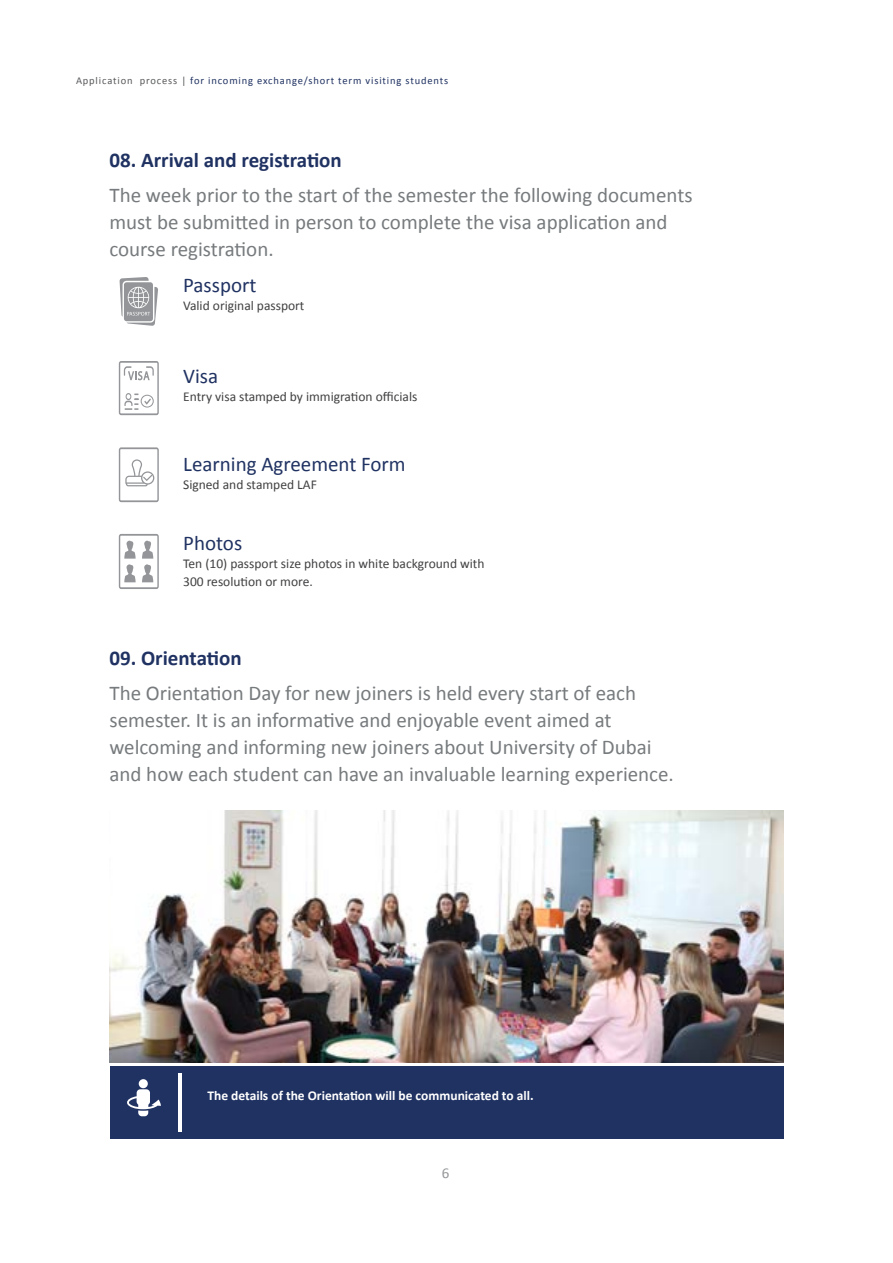
<style>
.page{position:relative;width:893px;height:1263px;background:#fff}
.page>*{position:absolute;margin:0;border:0;box-sizing:border-box;transform-origin:0 0}
.t1{font:21px/27px "Calibri";color:#777b7d}
.t2{font:21px "Calibri";color:#203262}
.t3{font:700 21px "Calibri";color:#203262}
.t4{font:15px "Calibri";color:#939598}
.t5{font:13.5px/18px "Calibri";color:#414042}
.t6{font:700 13.5px "Calibri";color:#fff}
.t7{font:10.5px "Calibri";letter-spacing:.08em;color:#203262}
.s1{color:#58595b}
</style>
<div class="page">
<img style="left:110px;top:810px;width:673px;height:253px">
<svg style="left:119px;top:534px;width:40px;height:55px"></svg>
<svg style="left:119px;top:277px;width:39px;height:49px"></svg>
<svg style="left:119px;top:447px;width:40px;height:55px"></svg>
<div style="left:110px;top:1066px;width:673px;height:72px;background:#203262"></div>
<hr style="left:179px;top:1073px;width:3px;height:58px;background:#fff">
<div style="left:139px;top:1079px;width:9px;height:9px;background:#fff;border-radius:50%"></div>
<svg style="left:127px;top:1089px;width:34px;height:27px"></svg>
<svg style="left:119px;top:361px;width:40px;height:54px"></svg>
<p class="t7" style="left:76px;top:74px;width:374px"><span class="s1">Application process |</span> for incoming exchange/short term visiting students</p>
<p class="t3" style="left:109px;top:145px;width:234px">08. Arrival and registration</p>
<p class="t1" style="left:109px;top:181px;width:585px">The week prior to the start of the semester the following documents must be submitted in person to complete the visa application and course registration.</p>
<p class="t2" style="left:183px;top:271px;width:75px">Passport</p>
<p class="t5" style="left:183px;top:297px;width:123px">Valid original passport</p>
<p class="t2" style="left:183px;top:361px;width:36px">Visa</p>
<p class="t5" style="left:183px;top:387px;width:236px">Entry visa stamped by immigration officials</p>
<p class="t2" style="left:183px;top:449px;width:224px">Learning Agreement Form</p>
<p class="t5" style="left:183px;top:475px;width:135px">Signed and stamped LAF</p>
<p class="t2" style="left:183px;top:528px;width:61px">Photos</p>
<p class="t5" style="left:183px;top:554px;width:303px">Ten (10) passport size photos in white background with<br>300 resolution or more.</p>
<p class="t3" style="left:109px;top:643px;width:134px">09. Orientation</p>
<p class="t1" style="left:109px;top:678px;width:566px">The Orientation Day for new joiners is held every start of each semester. It is an informative and enjoyable event aimed at welcoming and informing new joiners about University of Dubai and how each student can have an invaluable learning experience.</p>
<p class="t6" style="left:207px;top:1085px;width:328px">The details of the Orientation will be communicated to all.</p>
<p class="t4" style="left:442px;top:1163px;width:9px">6</p>
</div>
